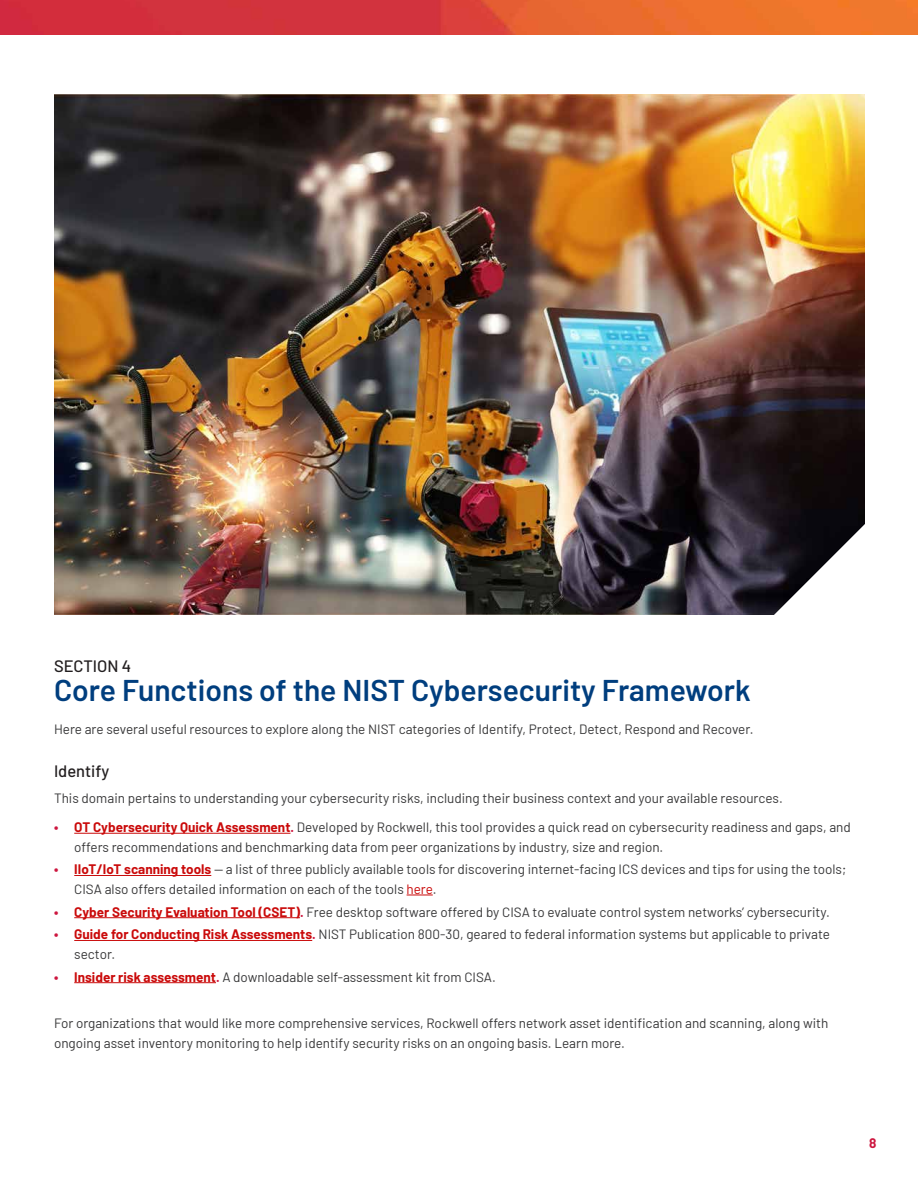
<style>
.page{position:relative;width:918px;height:1188px;background:#fff}
.page>*{position:absolute;margin:0;border:0;box-sizing:border-box;transform-origin:0 0}
.h2_Orange{font:600 30px "Barlow";color:#003e7e}
.Body_Copy{font:500 16.5px "Barlow";color:#231f20}
.Body_Copy-2{font:13.5px/19.5px "Barlow";color:#383839}
.t1{font:700 13.5px "Barlow";color:#cd163f}
.s1{font-weight:700;color:#cd163f}
.s2{font-weight:700;color:#ca0a0a}
.s3{color:#ca0a0a}
</style>
<div class="page">
<img style="left:0;top:0;width:918px;height:35px">
<img style="left:54px;top:95px;width:810px;height:520px">
<hr style="left:74px;top:833px;width:216px;height:1px;background:#ca0a0a">
<hr style="left:74px;top:875px;width:137px;height:1px;background:#ca0a0a">
<svg style="left:407px;top:895px;width:26px;height:1px"></svg>
<hr style="left:74px;top:917px;width:226px;height:1px;background:#ca0a0a">
<hr style="left:74px;top:940px;width:238px;height:1px;background:#ca0a0a">
<hr style="left:74px;top:982px;width:142px;height:1px;background:#ca0a0a">
<svg style="left:773px;top:524px;width:92px;height:91px"></svg>
<p class="Body_Copy" style="left:54px;top:654px;width:79px">SECTION 4</p>
<p class="h2_Orange" style="left:54px;top:668px;width:698px">Core Functions of the NIST Cybersecurity Framework</p>
<p class="Body_Copy-2" style="left:54px;top:718px;width:701px">Here are several useful resources to explore along the NIST categories of Identify, Protect, Detect, Respond and Recover.</p>
<p class="Body_Copy" style="left:54px;top:759px;width:57px">Identify</p>
<p class="Body_Copy-2" style="left:54px;top:787px;width:730px">This domain pertains to understanding your cybersecurity risks, including their business context and your available resources.</p>
<p class="Body_Copy-2" style="left:74px;top:817px;width:778px;text-indent:-20px"><span class="s1">•</span> <span class="s2">OT Cybersecurity Quick Assessment</span><span class="s1">.</span> Developed by Rockwell, this tool provides a quick read on cybersecurity readiness and gaps, and offers recommendations and benchmarking data from peer organizations by industry, size and region.</p>
<p class="Body_Copy-2" style="left:74px;top:859px;width:774px;text-indent:-20px"><span class="s1">•</span> <span class="s2">IIoT/IoT scanning tools</span> — a list of three publicly available tools for discovering internet-facing ICS devices and tips for using the tools;<br>CISA also offers detailed information on each of the tools <span class="s3">here</span>.</p>
<p class="Body_Copy-2" style="left:54px;top:901px;width:777px"><span class="s1">•</span> <span class="s2">Cyber Security Evaluation Tool (CSET)</span><span class="s1">.</span> Free desktop software offered by CISA to evaluate control system networks’ cybersecurity.</p>
<p class="Body_Copy-2" style="left:74px;top:924px;width:757px;text-indent:-20px"><span class="s1">•</span> <span class="s2">Guide for Conducting Risk Assessments</span><span class="s1">.</span> NIST Publication 800-30, geared to federal information systems but applicable to private sector.</p>
<p class="Body_Copy-2" style="left:54px;top:966px;width:443px"><span class="s1">•</span> <span class="s2">Insider risk assessment</span><span class="s1">.</span> A downloadable self-assessment kit from CISA.</p>
<p class="Body_Copy-2" style="left:54px;top:1013px;width:776px">For organizations that would like more comprehensive services, Rockwell offers network asset identification and scanning, along with ongoing asset inventory monitoring to help identify security risks on an ongoing basis. Learn more.</p>
<p class="t1" style="left:869px;top:1133px;width:9px">8</p>
</div>
